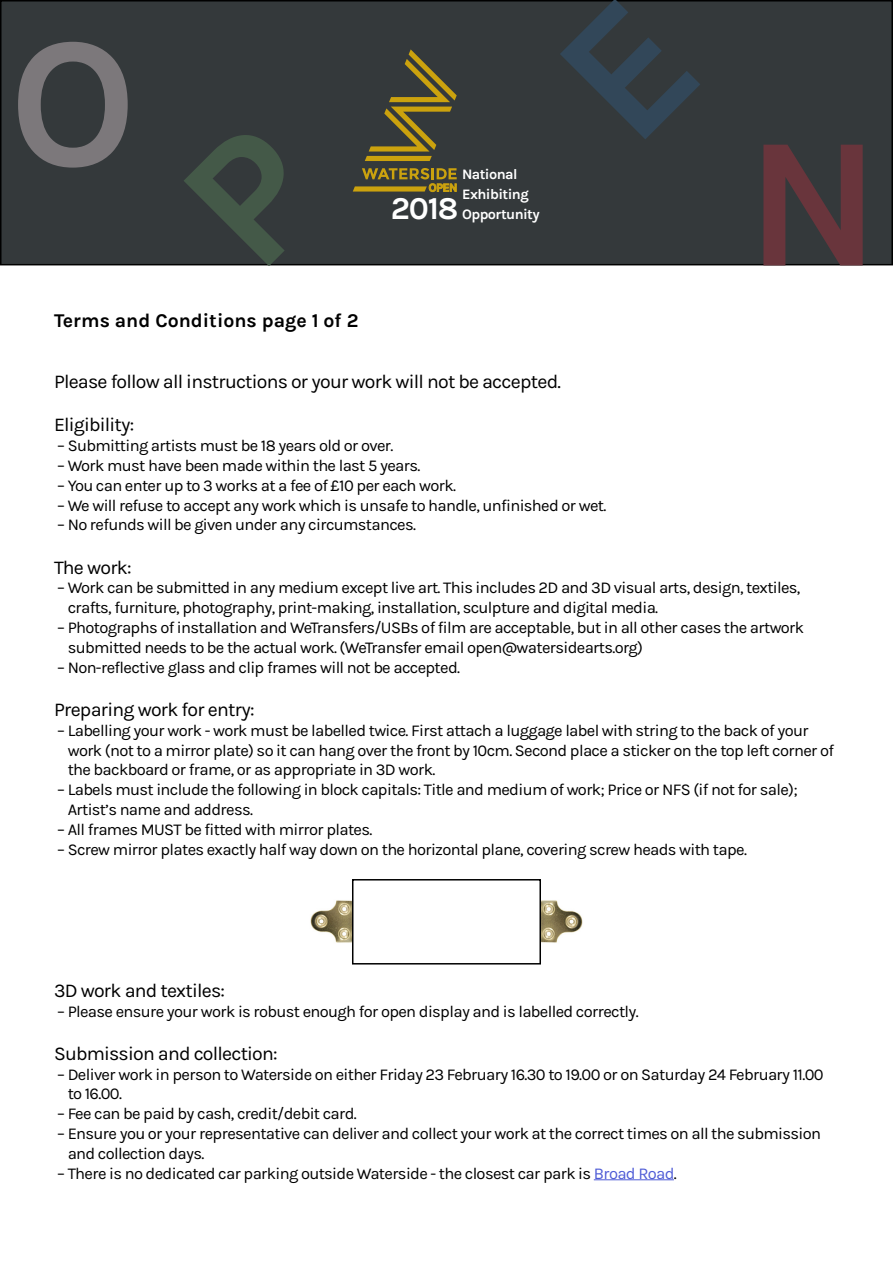
<style>
.page{position:relative;width:893px;height:1263px;background:#fff}
.page>*{position:absolute;margin:0;border:0;box-sizing:border-box;transform-origin:0 0}
.t1{font:700 186.15px "Karla";color:#7c787b}
.t2{font:700 186.15px "Karla";color:#69353c}
.t3{font:19.5px "Karla";letter-spacing:-.04em;color:#000}
.t4{font:700 19.5px "Karla";color:#000}
.t5{font:16.5px/19.8px "Karla";letter-spacing:-.04em;color:#000}
.t6{font:700 14.55px/20.2px "Karla";letter-spacing:-.04em;color:#fff}
.s1{font-size:31.8px}
.s2{color:#4f5cd6}
</style>
<div class="page">
<div style="left:1px;top:1px;width:891px;height:264px;background:#34393b"></div>
<div style="left:0;top:0;width:893px;height:265px;border:2px solid #000"></div>
<svg style="left:365px;top:49px;width:92px;height:112px"></svg>
<svg style="left:353px;top:168px;width:104px;height:24px"></svg>
<hr style="left:594px;top:1179px;width:80px;height:1px;background:#4f5cd6">
<div style="left:352px;top:879px;width:189px;height:85px;border:2px solid #000"></div>
<img style="left:310px;top:900px;width:42px;height:43px">
<img style="left:541px;top:900px;width:42px;height:43px">
<svg style="left:184px;top:262px;width:146px;height:4px"></svg>
<svg style="left:560px;top:0;width:140px;height:3px"></svg>
<h1 class="t1" style="left:9px;top:-5px;width:129px">O</h1>
<p class="t6" style="left:462px;top:164px;width:68px">National<br>Exhibiting</p>
<p class="t6" style="left:391px;top:204px;width:150px"><span class="s1">2018</span> Opportunity</p>
<p class="t4" style="left:54px;top:309px;width:306px">Terms and Conditions page 1 of 2</p>
<h1 class="t2" style="left:746px;top:95px;width:135px">N</h1>
<p class="t3" style="left:54px;top:371px;width:508px">Please follow all instructions or your work will not be accepted.</p>
<p class="t3" style="left:54px;top:414px;width:82px">Eligibility:</p>
<p class="t5" style="left:57px;top:436px;width:338px">– Submitting artists must be 18 years old or over.</p>
<p class="t5" style="left:57px;top:456px;width:365px">– Work must have been made within the last 5 years.</p>
<p class="t5" style="left:57px;top:476px;width:400px">– You can enter up to 3 works at a fee of £10 per each work.</p>
<p class="t5" style="left:57px;top:495px;width:551px">– We will refuse to accept any work which is unsafe to handle, unfinished or wet.</p>
<p class="t5" style="left:57px;top:515px;width:360px">– No refunds will be given under any circumstances.</p>
<p class="t3" style="left:54px;top:556px;width:79px">The work:</p>
<p class="t5" style="left:68px;top:578px;width:734px;text-indent:-10px">– Work can be submitted in any medium except live art. This includes 2D and 3D visual arts, design, textiles, crafts, furniture, photography, print-making, installation, sculpture and digital media.</p>
<p class="t5" style="left:68px;top:618px;width:738px;text-indent:-10px">– Photographs of installation and WeTransfers/USBs of film are acceptable, but in all other cases the artwork submitted needs to be the actual work. (WeTransfer email open@watersidearts.org)</p>
<p class="t5" style="left:57px;top:657px;width:404px">– Non-reflective glass and clip frames will not be accepted.</p>
<p class="t3" style="left:54px;top:699px;width:202px">Preparing work for entry:</p>
<p class="t5" style="left:68px;top:720px;width:768px;text-indent:-10px">– Labelling your work - work must be labelled twice. First attach a luggage label with string to the back of your work (not to a mirror plate) so it can hang over the front by 10cm. Second place a sticker on the top left corner of the backboard or frame, or as appropriate in 3D work.</p>
<p class="t5" style="left:68px;top:780px;width:731px;text-indent:-10px">– Labels must include the following in block capitals: Title and medium of work; Price or NFS (if not for sale);<br>Artist’s name and address.</p>
<p class="t5" style="left:57px;top:819px;width:317px">– All frames MUST be fitted with mirror plates.</p>
<p class="t5" style="left:57px;top:839px;width:691px">– Screw mirror plates exactly half way down on the horizontal plane, covering screw heads with tape.</p>
<p class="t3" style="left:54px;top:979px;width:172px">3D work and textiles:</p>
<p class="t5" style="left:57px;top:1001px;width:583px">– Please ensure your work is robust enough for open display and is labelled correctly.</p>
<p class="t3" style="left:54px;top:1042px;width:225px">Submission and collection:</p>
<p class="t5" style="left:68px;top:1064px;width:757px;text-indent:-10px">– Deliver work in person to Waterside on either Friday 23 February 16.30 to 19.00 or on Saturday 24 February 11.00 to 16.00.</p>
<p class="t5" style="left:57px;top:1104px;width:301px">– Fee can be paid by cash, credit/debit card.</p>
<p class="t5" style="left:68px;top:1124px;width:755px;text-indent:-10px">– Ensure you or your representative can deliver and collect your work at the correct times on all the submission and collection days.</p>
<p class="t5" style="left:57px;top:1163px;width:621px">– There is no dedicated car parking outside Waterside - the closest car park is <span class="s2">Broad Road</span>.</p>
</div>
